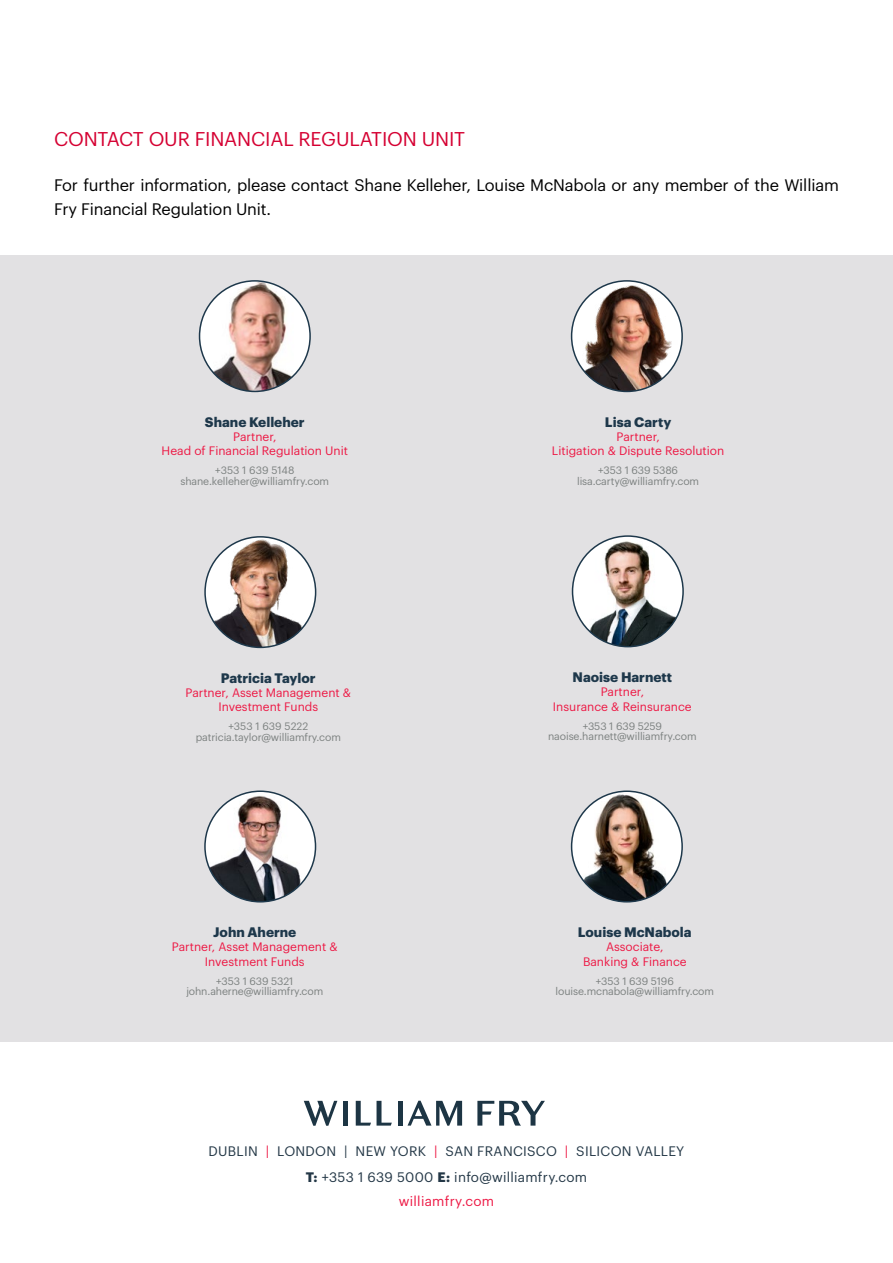
<style>
.page{position:relative;width:893px;height:1263px;background:#fff}
.page>*{position:absolute;margin:0;border:0;box-sizing:border-box;transform-origin:0 0}
.t1{font:19.5px "Graphik";letter-spacing:-.01em;color:#d50032}
.t2{font:16.35px/24px "Graphik";letter-spacing:-.01em;color:#000}
.t3{font:13.5px/26.2px "Graphik";letter-spacing:.02em;color:#233746;text-align:center}
.t4{font:700 13.5px "Graphik";color:#1e384b}
.t5{font:13.5px "Graphik";letter-spacing:.02em;color:#ed1844}
.t6{font:12px/14.4px "Graphik";color:#ed1844;text-align:center}
.t7{font:10.5px/10.5px "Graphik";letter-spacing:-.01em;color:#7c8180;text-align:center}
.s1{color:#ed1844}
.s2{font-weight:700}
</style>
<div class="page">
<div style="left:0;top:255px;width:893px;height:786px;background:#e2e1e3"></div>
<img style="left:200px;top:281px;width:110px;height:110px;border-radius:55px">
<div style="left:199px;top:280px;width:112px;height:112px;border:2px solid #1e384b;border-radius:50%"></div>
<img style="left:205px;top:791px;width:111px;height:111px;border-radius:55px">
<div style="left:204px;top:790px;width:112px;height:112px;border:2px solid #1e384b;border-radius:50%"></div>
<svg style="left:304px;top:1101px;width:33px;height:25px"></svg>
<div style="left:343px;top:1101px;width:5px;height:24px;background:#1d3544"></div>
<svg style="left:356px;top:1101px;width:15px;height:24px"></svg>
<svg style="left:377px;top:1101px;width:15px;height:24px"></svg>
<hr style="left:398px;top:1101px;width:4px;height:24px;background:#1d3544">
<svg style="left:407px;top:1101px;width:55px;height:25px"></svg>
<svg style="left:477px;top:1101px;width:68px;height:24px"></svg>
<img style="left:572px;top:791px;width:110px;height:111px;border-radius:55px">
<div style="left:571px;top:790px;width:112px;height:112px;border:2px solid #1e384b;border-radius:50%"></div>
<img style="left:572px;top:281px;width:110px;height:110px;border-radius:55px">
<div style="left:571px;top:280px;width:112px;height:112px;border:2px solid #1e384b;border-radius:50%"></div>
<img style="left:205px;top:537px;width:111px;height:110px;border-radius:55px">
<div style="left:204px;top:536px;width:112px;height:112px;border:2px solid #1e384b;border-radius:50%"></div>
<img style="left:572px;top:536px;width:111px;height:111px;border-radius:55px">
<div style="left:572px;top:535px;width:112px;height:112px;border:2px solid #1e384b;border-radius:50%"></div>
<h1 class="t1" style="left:54px;top:124px;width:413px">CONTACT OUR FINANCIAL REGULATION UNIT</h1>
<h2 class="t2" style="left:54px;top:172px;width:786px">For further information, please contact Shane Kelleher, Louise McNabola or any member of the William<br>Fry Financial Regulation Unit.</h2>
<p class="t4" style="left:205px;top:411px;width:101px">Shane Kelleher</p>
<p class="t6" style="left:162px;top:429px;width:188px">Partner,<br>Head of Financial Regulation Unit</p>
<p class="t7" style="left:180px;top:464px;width:150px">+353 1 639 5148 shane.kelleher@williamfry.com</p>
<p class="t4" style="left:221px;top:667px;width:96px">Patricia Taylor</p>
<p class="t6" style="left:185px;top:684px;width:167px">Partner, Asset Management &amp;<br>Investment Funds</p>
<p class="t7" style="left:196px;top:720px;width:147px">+353 1 639 5222 patricia.taylor@williamfry.com</p>
<p class="t4" style="left:213px;top:922px;width:85px">John Aherne</p>
<p class="t6" style="left:172px;top:939px;width:167px">Partner, Asset Management &amp;<br>Investment Funds</p>
<p class="t7" style="left:186px;top:975px;width:138px">+353 1 639 5321 john.aherne@williamfry.com</p>
<p class="t4" style="left:605px;top:411px;width:68px">Lisa Carty</p>
<p class="t6" style="left:552px;top:429px;width:174px">Partner,<br>Litigation &amp; Dispute Resolution</p>
<p class="t7" style="left:577px;top:464px;width:124px">+353 1 639 5386 lisa.carty@williamfry.com</p>
<p class="t4" style="left:573px;top:667px;width:101px">Naoise Harnett</p>
<p class="t6" style="left:553px;top:684px;width:140px">Partner,<br>Insurance &amp; Reinsurance</p>
<p class="t7" style="left:548px;top:720px;width:150px">+353 1 639 5259 naoise.harnett@williamfry.com</p>
<p class="t4" style="left:578px;top:922px;width:115px">Louise McNabola</p>
<p class="t6" style="left:583px;top:939px;width:105px">Associate,<br>Banking &amp; Finance</p>
<p class="t7" style="left:556px;top:975px;width:160px">+353 1 639 5196 louise.mcnabola@williamfry.com</p>
<p class="t3" style="left:209px;top:1137px;width:477px">DUBLIN <span class="s1">|</span> LONDON | NEW YORK <span class="s1">|</span> SAN FRANCISCO <span class="s1">|</span> SILICON VALLEY<br><span class="s2">T:</span> +353 1 639 5000 <span class="s2">E:</span> info@williamfry.com</p>
<p class="t5" style="left:399px;top:1191px;width:97px">williamfry.com</p>
</div>
